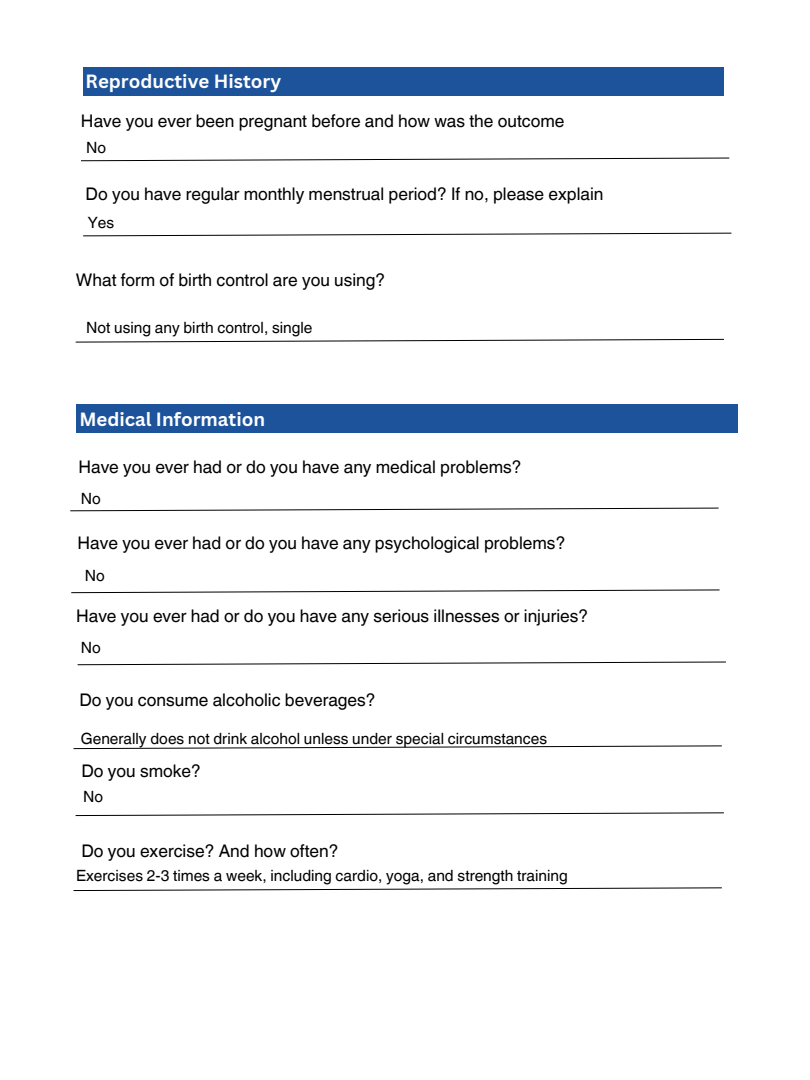
<style>
.page{position:relative;width:810px;height:1080px;background:#fff}
.page>*{position:absolute;margin:0;border:0;box-sizing:border-box;transform-origin:0 0}
.t1{font:700 18.62px "Canva Sans";color:#fefefe}
.t2{font:17.38px "Helvetica World";color:#000}
.t3{font:15.5px "Helvetica World";color:#000}
</style>
<div class="page">
<div style="left:83px;top:67px;width:640px;height:28px;background:#1d539b"></div>
<svg style="left:81px;top:158px;width:649px;height:3px"></svg>
<svg style="left:83px;top:233px;width:649px;height:3px"></svg>
<svg style="left:70px;top:508px;width:649px;height:3px"></svg>
<svg style="left:71px;top:589px;width:649px;height:4px"></svg>
<svg style="left:77px;top:662px;width:649px;height:3px"></svg>
<div style="left:77px;top:405px;width:661px;height:28px;background:#1d539b"></div>
<svg style="left:73px;top:745px;width:649px;height:4px"></svg>
<svg style="left:75px;top:812px;width:649px;height:4px"></svg>
<svg style="left:73px;top:887px;width:649px;height:4px"></svg>
<svg style="left:75px;top:339px;width:649px;height:4px"></svg>
<h1 class="t1" style="left:86px;top:68px;width:197px">Reproductive History</h1>
<h2 class="t2" style="left:81px;top:111px;width:485px">Have you ever been pregnant before and how was the outcome</h2>
<h2 class="t3" style="left:86px;top:139px;width:22px">No</h2>
<p class="t2" style="left:86px;top:184px;width:519px">Do you have regular monthly menstrual period? If no, please explain</p>
<p class="t3" style="left:88px;top:214px;width:28px">Yes</p>
<h2 class="t2" style="left:76px;top:270px;width:311px">What form of birth control are you using?</h2>
<p class="t3" style="left:86px;top:318px;width:228px">Not using any birth control, single</p>
<h2 class="t1" style="left:79px;top:406px;width:187px">Medical Information</h2>
<h2 class="t2" style="left:78px;top:457px;width:445px">Have you ever had or do you have any medical problems?</h2>
<p class="t3" style="left:81px;top:489px;width:22px">No</p>
<h1 class="t2" style="left:78px;top:533px;width:489px">Have you ever had or do you have any psychological problems?</h1>
<p class="t3" style="left:85px;top:567px;width:22px">No</p>
<h2 class="t2" style="left:76px;top:605px;width:514px">Have you ever had or do you have any serious illnesses or injuries?</h2>
<p class="t3" style="left:81px;top:639px;width:22px">No</p>
<h2 class="t2" style="left:79px;top:690px;width:298px">Do you consume alcoholic beverages?</h2>
<p class="t3" style="left:81px;top:729px;width:468px">Generally does not drink alcohol unless under special circumstances</p>
<p class="t2" style="left:81px;top:760px;width:121px">Do you smoke?</p>
<h2 class="t3" style="left:83px;top:787px;width:22px">No</h2>
<p class="t2" style="left:81px;top:841px;width:259px">Do you exercise? And how often?</p>
<h2 class="t3" style="left:76px;top:867px;width:493px">Exercises 2-3 times a week, including cardio, yoga, and strength training</h2>
</div>
